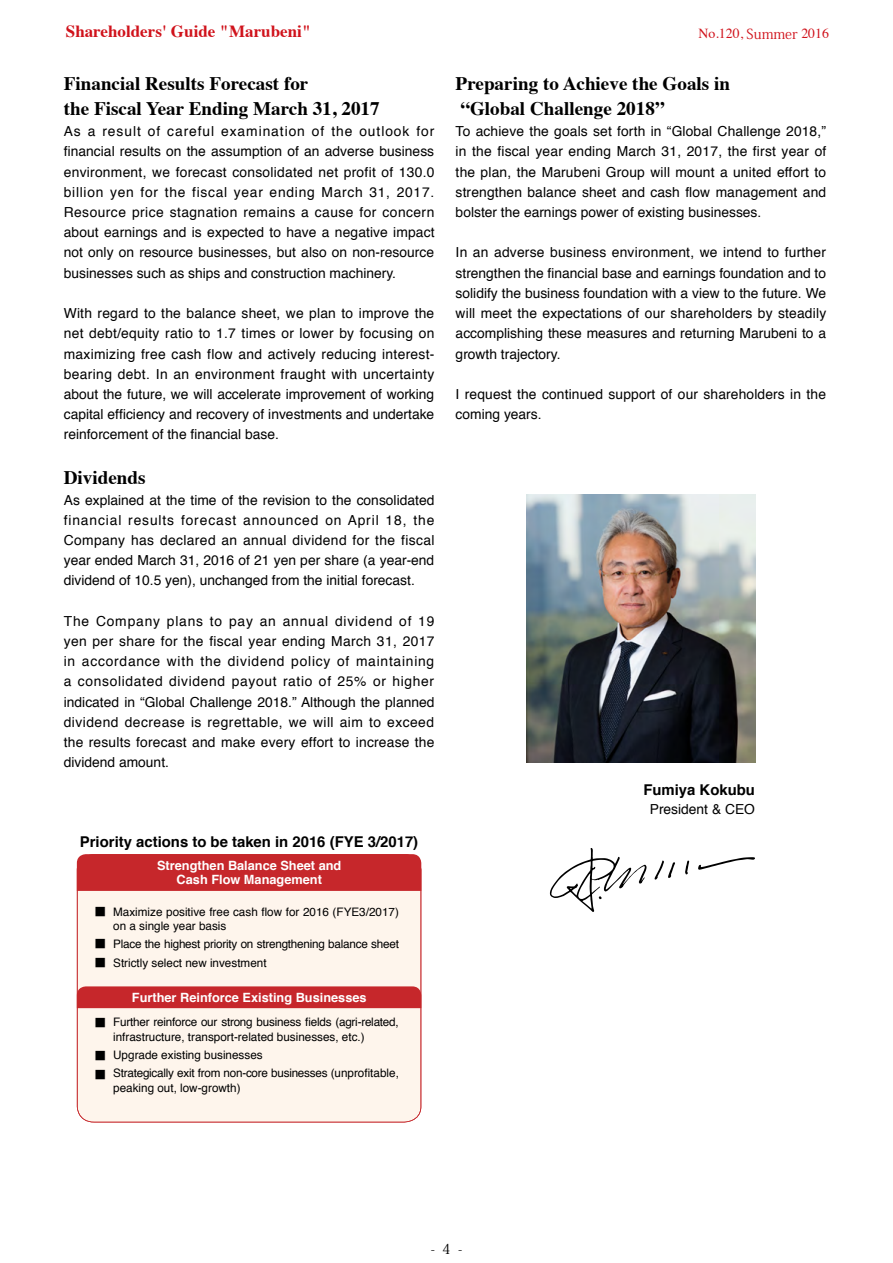
<style>
.page{position:relative;width:893px;height:1263px;background:#fff}
.page>*{position:absolute;margin:0;border:0;box-sizing:border-box;transform-origin:0 0}
.t1{font:700 19.2px/25px "Times";color:#000}
.t2{font:700 16.95px "Times";color:#d0121b}
.t3{font:700 14.85px "Helvetica";color:#000}
.t4{font:13.8px/20.2px "Helvetica";color:#000;text-align:justify}
.t5{font:13.8px "Times";color:#d0121b}
.t6{font:13.8px "Koz Min Pr 6 N";color:#000}
.t7{font:700 12.75px/14.9px "Helvetica";color:#fff;text-align:center}
.t8{font:11.7px/18px "Helvetica";letter-spacing:-.02em;color:#000}
.t9{font:11.7px/14.9px "Helvetica";color:#000}
.t10{font:11.7px/19.4px "Koz Min Pr 6 N";color:#000}
.s1{font-family:"Koz Min Pr 6 N"}
</style>
<div class="page">
<img style="left:527px;top:494px;width:228px;height:268px">
<svg style="left:698px;top:857px;width:57px;height:13px"></svg>
<svg style="left:654px;top:860px;width:21px;height:20px"></svg>
<svg style="left:685px;top:860px;width:4px;height:15px"></svg>
<svg style="left:550px;top:848px;width:97px;height:64px"></svg>
<svg style="left:77px;top:854px;width:344px;height:268px;background:#f1c7c1"></svg>
<p class="t2" style="left:66px;top:15px;width:247px">Shareholders' Guide "Marubeni"</p>
<p class="t5" style="left:699px;top:21px;width:132px">No.120, <span class="s1">Summer</span> 2016</p>
<h1 class="t1" style="left:64px;top:69px;width:317px">Financial Results Forecast for<br>the Fiscal Year Ending March 31, 2017</h1>
<p class="t4" style="left:64px;top:122px;width:372px">As a result of careful examination of the outlook for financial results on the assumption of an adverse business environment, we forecast consolidated net profit of 130.0 billion yen for the fiscal year ending March 31, 2017.<br>Resource price stagnation remains a cause for concern about earnings and is expected to have a negative impact not only on resource businesses, but also on non-resource businesses such as ships and construction machinery.</p>
<p class="t4" style="left:64px;top:304px;width:372px">With regard to the balance sheet, we plan to improve the net debt/equity ratio to 1.7 times or lower by focusing on maximizing free cash flow and actively reducing interest&shy;bearing debt. In an environment fraught with uncertainty about the future, we will accelerate improvement of working capital efficiency and recovery of investments and undertake reinforcement of the financial base.</p>
<h1 class="t1" style="left:64px;top:463px;width:83px">Dividends</h1>
<p class="t4" style="left:64px;top:490px;width:372px">As explained at the time of the revision to the consolidated financial results forecast announced on April 18, the Company has declared an annual dividend for the fiscal year ended March 31, 2016 of 21 yen per share (a year-end dividend of 10.5 yen), unchanged from the initial forecast.</p>
<p class="t4" style="left:64px;top:611px;width:372px">The Company plans to pay an annual dividend of 19 yen per share for the fiscal year ending March 31, 2017 in accordance with the dividend policy of maintaining a consolidated dividend payout ratio of 25% or higher indicated in “Global Challenge 2018.” Although the planned dividend decrease is regrettable, we will aim to exceed the results forecast and make every effort to increase the dividend amount.</p>
<h1 class="t1" style="left:456px;top:69px;width:276px">Preparing to Achieve the Goals in “Global Challenge 2018”</h1>
<p class="t4" style="left:456px;top:122px;width:372px">To achieve the goals set forth in “Global Challenge 2018,” in the fiscal year ending March 31, 2017, the first year of the plan, the Marubeni Group will mount a united effort to strengthen balance sheet and cash flow management and bolster the earnings power of existing businesses.</p>
<p class="t4" style="left:456px;top:243px;width:372px">In an adverse business environment, we intend to further strengthen the financial base and earnings foundation and to solidify the business foundation with a view to the future. We will meet the expectations of our shareholders by steadily accomplishing these measures and returning Marubeni to a growth trajectory.</p>
<p class="t4" style="left:456px;top:384px;width:372px">I request the continued support of our shareholders in the coming years.</p>
<p class="t3" style="left:80px;top:829px;width:340px">Priority actions to be taken in 2016 (FYE 3/2017)</p>
<p class="t7" style="left:157px;top:858px;width:186px">Strengthen Balance Sheet and<br>Cash Flow Management</p>
<p class="t10" style="left:95px;top:902px;width:13px">■</p>
<p class="t10" style="left:95px;top:934px;width:13px">■ ■</p>
<p class="t9" style="left:113px;top:904px;width:287px">Maximize positive free cash flow for 2016 (FYE3/2017) on a single year basis</p>
<p class="t8" style="left:113px;top:936px;width:287px">Place the highest priority on strengthening balance sheet<br>Strictly select new investment</p>
<p class="t10" style="left:95px;top:1014px;width:13px">■</p>
<p class="t10" style="left:95px;top:1046px;width:13px">■ ■</p>
<p class="t7" style="left:132px;top:990px;width:236px">Further Reinforce Existing Businesses</p>
<p class="t8" style="left:113px;top:1015px;width:287px;line-height:14.9px">Further reinforce our strong business fields (agri-related, infrastructure, transport-related businesses, etc.)</p>
<p class="t8" style="left:113px;top:1046px;width:287px">Upgrade existing businesses<br>Strategically exit from non-core businesses (unprofitable,</p>
<p class="t9" style="left:113px;top:1081px;width:129px">peaking out, low-growth)</p>
<p class="t6" style="left:442px;top:1241px;width:10px">4</p>
<p class="t6" style="left:431px;top:1241px;width:33px">- -</p>
<p class="t3" style="left:643px;top:777px;width:113px">Fumiya Kokubu</p>
<p class="t4" style="left:650px;top:799px;width:107px">President &amp; CEO</p>
</div>
